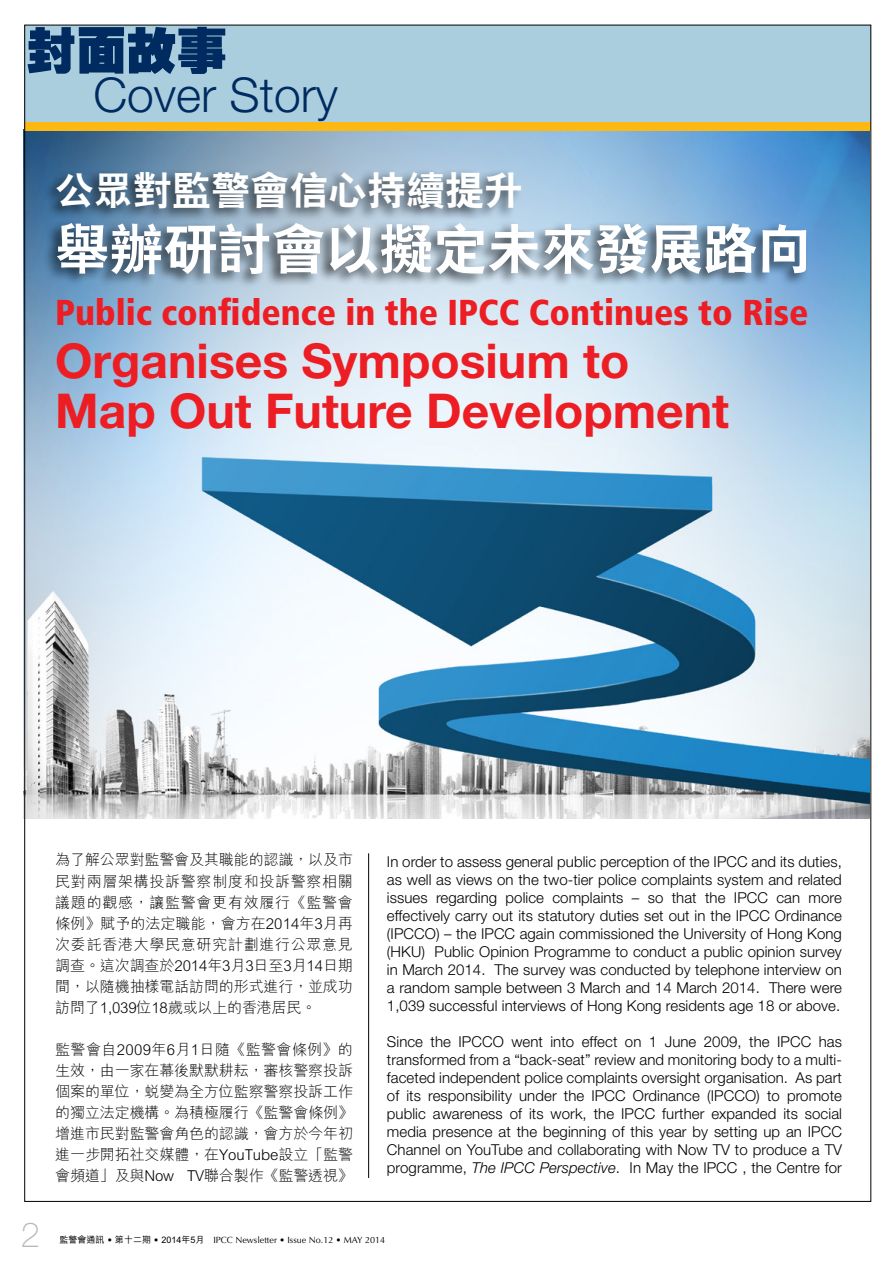
<style>
.page{position:relative;width:893px;height:1263px;background:#fff}
.page>*{position:absolute;margin:0;border:0;box-sizing:border-box;transform-origin:0 0}
.t1{font:800 54px "C Hei 2 HK";color:#fff}
.t2{font:800 50.25px "C Hei HK";color:#002b60}
.t3{font:700 48px/49.5px "Helvetica Neue";color:#ed1d24}
.t4{font:300 48px "Helvetica Neue";color:#002b60}
.t5{font:800 39px "C Hei 2 HK";color:#fff}
.t6{font:900 condensed 36px "Frutiger";color:#ed1d24}
.t7{font:100 34.5px "Helvetica Neue";color:#b6b8ba}
.t8{font:300 15px/18px "Helvetica Neue";letter-spacing:.005em;color:#000;text-align:justify}
.t9{font:300 15px/21px "M Hei HK";letter-spacing:-.01em;color:#000;text-align:justify}
.t10{font:9px "Optima";color:#000}
.s1{font-style:italic}
.s2{font-family:"M Hei HK";font-weight:500}
</style>
<div class="page">
<img style="left:23px;top:130px;width:846px;height:689px">
<div style="left:25px;top:25px;width:846px;height:105px;background:#abcedf"></div>
<div style="left:25px;top:122px;width:846px;height:9px;background:#fdb913"></div>
<div style="left:41px;top:167px;width:767px;height:121px;background:#000;opacity:.65"></div>
<hr style="left:368px;top:853px;width:1px;height:325px;background:#000">
<h1 class="t2" style="left:26px;top:17px;width:202px">封面故事</h1>
<h1 class="t4" style="left:93px;top:65px;width:246px">Cover Story</h1>
<h2 class="t5" style="left:55px;top:164px;width:470px">公眾對監警會信心持續提升</h2>
<h2 class="t1" style="left:55px;top:213px;width:758px">舉辦研討會以擬定未來發展路向</h2>
<h2 class="t6" style="left:55px;top:290px;width:755px">Public confidence in the IPCC Continues to Rise</h2>
<h2 class="t3" style="left:55px;top:335px;width:675px">Organises Symposium to<br>Map Out Future Development</h2>
<p class="t7" style="left:21px;top:1215px;width:21px">2</p>
<p class="t9" style="left:55px;top:849px;width:299px">為了解公眾對監警會及其職能的認識，以及市民對兩層架構投訴警察制度和投訴警察相關議題的觀感，讓監警會更有效履行《監警會條例》賦予的法定職能，會方在2014年3月再次委託香港大學民意研究計劃進行公眾意見調查。這次調查於2014年3月3日至3月14日期間，以隨機抽樣電話訪問的形式進行，並成功訪問了1,039位18歲或以上的香港居民。</p>
<p class="t9" style="left:55px;top:1038px;width:299px">監警會自2009年6月1日隨《監警會條例》的生效，由一家在幕後默默耕耘，審核警察投訴個案的單位，蛻變為全方位監察警察投訴工作的獨立法定機構。為積極履行《監警會條例》增進市民對監警會角色的認識，會方於今年初進一步開拓社交媒體，在YouTube設立「監警會頻道」及與Now TV聯合製作《監警透視》</p>
<p class="t8" style="left:387px;top:852px;width:457px">In order to assess general public perception of the IPCC and its duties, as well as views on the two-tier police complaints system and related issues regarding police complaints – so that the IPCC can more effectively carry out its statutory duties set out in the IPCC Ordinance (IPCCO) – the IPCC again commissioned the University of Hong Kong (HKU) Public Opinion Programme to conduct a public opinion survey in March 2014. The survey was conducted by telephone interview on a random sample between 3 March and 14 March 2014. There were 1,039 successful interviews of Hong Kong residents age 18 or above.</p>
<p class="t8" style="left:387px;top:1032px;width:457px">Since the IPCCO went into effect on 1 June 2009, the IPCC has transformed from a “back-seat” review and monitoring body to a multi&shy;faceted independent police complaints oversight organisation. As part of its responsibility under the IPCC Ordinance (IPCCO) to promote public awareness of its work, the IPCC further expanded its social media presence at the beginning of this year by setting up an IPCC Channel on YouTube and collaborating with Now TV to produce a TV programme, <span class="s1">The IPCC Perspective</span>. In May the IPCC , the Centre for</p>
<p class="t10" style="left:60px;top:1234px;width:327px"><span class="s2">監警會通訊</span> • <span class="s2">第十二期</span> • <span class="s2">2014年5月</span> IPCC Newsletter • Issue No.12 • MAY 2014</p>
</div>
